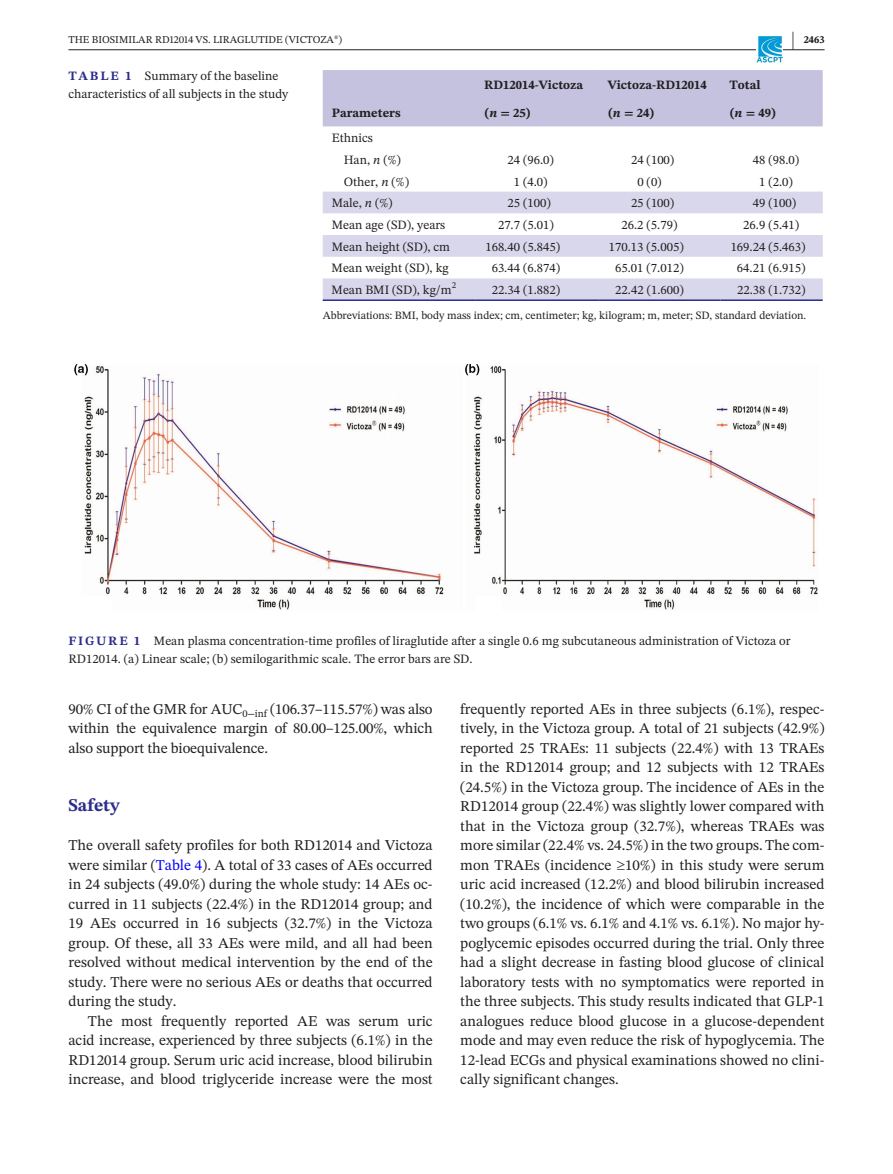
<style>
.page{position:relative;width:893px;height:1174px;background:#fff}
.page>*{position:absolute;margin:0;border:0;box-sizing:border-box;transform-origin:0 0}
.t1{font:700 21px "STIX Two Text";color:#231f20;scale:.42 1}
.t2{font:700 18px "STIX Two Text";color:#2c2d8c}
.t3{font:15px/19.5px "STIX Two Text";color:#231f20;text-align:justify}
.t4{font:12.75px/18px "STIX Two Text";color:#231f20}
.t5{font:700 12.75px "STIX Two Text";color:#231f20}
.t6{font:11.25px "STIX Two Text";color:#231f20}
.t7{font:10.5px "STIX Two Text";color:#231f20}
.t8{font:700 10.5px "STIX Two Text";color:#231f20}
.s1{font-weight:700;color:#2c2d8c}
.s2{font-style:italic}
.s3{font-family:"STIX"}
.s4{color:#00f}
</style>
<div class="page">
<hr style="left:68px;top:49px;width:756px;height:1px;background:#231f20">
<img style="left:757px;top:37px;width:25px;height:25px">
<img style="left:74px;top:364px;width:744px;height:246px">
<div style="left:323px;top:70px;width:500px;height:56px;background:#c4c2df"></div>
<svg style="left:323px;top:192px;width:500px;height:107px;fill:#d9d7eb"></svg>
<hr style="left:323px;top:299px;width:152px;height:2px;background:#2c2d8c">
<hr style="left:475px;top:299px;width:124px;height:2px;background:#2c2d8c">
<hr style="left:599px;top:299px;width:121px;height:2px;background:#2c2d8c">
<hr style="left:720px;top:299px;width:103px;height:2px;background:#2c2d8c">
<h1 class="t1" style="left:792px;top:24px;width:8px">|</h1>
<p class="t7" style="left:68px;top:32px;width:275px">THE BIOSIMILAR RD12014 VS. LIRAGLUTIDE (VICTOZA®)</p>
<p class="t8" style="left:804px;top:32px;width:22px">2463</p>
<p class="t4" style="left:68px;top:66px;width:222px"><span class="s1">TABLE 1</span> Summary of the baseline characteristics of all subjects in the study</p>
<p class="t5" style="left:332px;top:104px;width:70px">Parameters</p>
<p class="t4" style="left:344px;top:127px;width:59px;line-height:21.8px;text-indent:-12px">Ethnics<br>Han, <span class="s2">n</span> (%)</p>
<p class="t5" style="left:484px;top:76px;width:101px">RD12014-Victoza</p>
<p class="t5" style="left:608px;top:76px;width:101px">Victoza-RD12014</p>
<p class="t5" style="left:729px;top:76px;width:33px">Total</p>
<p class="t5" style="left:484px;top:104px;width:48px">(<span class="s2">n</span> <span class="s3">=</span> 25)</p>
<p class="t5" style="left:608px;top:104px;width:48px">(<span class="s2">n</span> <span class="s3">=</span> 24)</p>
<p class="t5" style="left:729px;top:104px;width:48px">(<span class="s2">n</span> <span class="s3">=</span> 49)</p>
<p class="t4" style="left:507px;top:151px;width:48px">24 (96.0)</p>
<p class="t4" style="left:631px;top:151px;width:45px">24 (100)</p>
<p class="t4" style="left:753px;top:151px;width:48px">48 (98.0)</p>
<p class="t4" style="left:344px;top:172px;width:67px">Other, <span class="s2">n</span> (%)</p>
<p class="t4" style="left:514px;top:172px;width:35px">1 (4.0)</p>
<p class="t4" style="left:637px;top:172px;width:26px">0 (0)</p>
<p class="t4" style="left:759px;top:172px;width:35px">1 (2.0)</p>
<p class="t4" style="left:332px;top:194px;width:62px">Male, <span class="s2">n</span> (%)</p>
<p class="t4" style="left:507px;top:194px;width:45px">25 (100)</p>
<p class="t4" style="left:631px;top:194px;width:45px">25 (100)</p>
<p class="t4" style="left:753px;top:194px;width:45px">49 (100)</p>
<p class="t4" style="left:332px;top:216px;width:115px">Mean age (SD), years</p>
<p class="t4" style="left:498px;top:216px;width:57px">27.7 (5.01)</p>
<p class="t4" style="left:622px;top:216px;width:57px">26.2 (5.79)</p>
<p class="t4" style="left:743px;top:216px;width:57px">26.9 (5.41)</p>
<p class="t4" style="left:332px;top:237px;width:120px">Mean height (SD), cm</p>
<p class="t4" style="left:485px;top:237px;width:76px">168.40 (5.845)</p>
<p class="t4" style="left:609px;top:237px;width:76px">170.13 (5.005)</p>
<p class="t4" style="left:731px;top:237px;width:76px">169.24 (5.463)</p>
<p class="t4" style="left:332px;top:259px;width:119px">Mean weight (SD), kg</p>
<p class="t4" style="left:492px;top:259px;width:70px">63.44 (6.874)</p>
<p class="t4" style="left:615px;top:259px;width:70px">65.01 (7.012)</p>
<p class="t4" style="left:737px;top:259px;width:70px">64.21 (6.915)</p>
<p class="t4" style="left:332px;top:281px;width:126px">Mean BMI (SD), kg/m<sup>2</sup></p>
<p class="t4" style="left:492px;top:281px;width:70px">22.34 (1.882)</p>
<p class="t4" style="left:615px;top:281px;width:70px">22.42 (1.600)</p>
<p class="t4" style="left:737px;top:281px;width:70px">22.38 (1.732)</p>
<p class="t6" style="left:323px;top:307px;width:485px">Abbreviations: BMI, body mass index; cm, centimeter; kg, kilogram; m, meter; SD, standard deviation.</p>
<p class="t4" style="left:68px;top:631px;width:724px"><span class="s1">FIGURE 1</span> Mean plasma concentration-time profiles of liraglutide after a single 0.6 mg subcutaneous administration of Victoza or<br>RD12014. (a) Linear scale; (b) semilogarithmic scale. The error bars are SD.</p>
<p class="t3" style="left:68px;top:699px;width:366px">90% CI of the GMR for AUC<sub>0−inf</sub> (106.37–115.57%) was also within the equivalence margin of 80.00–125.00%, which also support the bioequivalence.</p>
<p class="t2" style="left:68px;top:792px;width:53px">Safety</p>
<p class="t3" style="left:68px;top:835px;width:366px">The overall safety profiles for both RD12014 and Victoza were similar (<span class="s4">Table 4</span>). A total of 33 cases of AEs occurred in 24 subjects (49.0%) during the whole study: 14 AEs oc&shy;curred in 11 subjects (22.4%) in the RD12014 group; and 19 AEs occurred in 16 subjects (32.7%) in the Victoza group. Of these, all 33 AEs were mild, and all had been resolved without medical intervention by the end of the study. There were no serious AEs or deaths that occurred during the study.</p>
<p class="t3" style="left:68px;top:1011px;width:366px;text-indent:20px">The most frequently reported AE was serum uric acid increase, experienced by three subjects (6.1%) in the RD12014 group. Serum uric acid increase, blood bilirubin increase, and blood triglyceride increase were the most</p>
<p class="t3" style="left:460px;top:699px;width:366px">frequently reported AEs in three subjects (6.1%), respec&shy;tively, in the Victoza group. A total of 21 subjects (42.9%) reported 25 TRAEs: 11 subjects (22.4%) with 13 TRAEs in the RD12014 group; and 12 subjects with 12 TRAEs (24.5%) in the Victoza group. The incidence of AEs in the RD12014 group (22.4%) was slightly lower compared with that in the Victoza group (32.7%), whereas TRAEs was more similar (22.4% vs. 24.5%) in the two groups. The com&shy;mon TRAEs (incidence ≥10%) in this study were serum uric acid increased (12.2%) and blood bilirubin increased (10.2%), the incidence of which were comparable in the two groups (6.1% vs. 6.1% and 4.1% vs. 6.1%). No major hy&shy;poglycemic episodes occurred during the trial. Only three had a slight decrease in fasting blood glucose of clinical laboratory tests with no symptomatics were reported in the three subjects. This study results indicated that GLP-1 analogues reduce blood glucose in a glucose-dependent mode and may even reduce the risk of hypoglycemia. The 12-lead ECGs and physical examinations showed no clini&shy;cally significant changes.</p>
</div>
